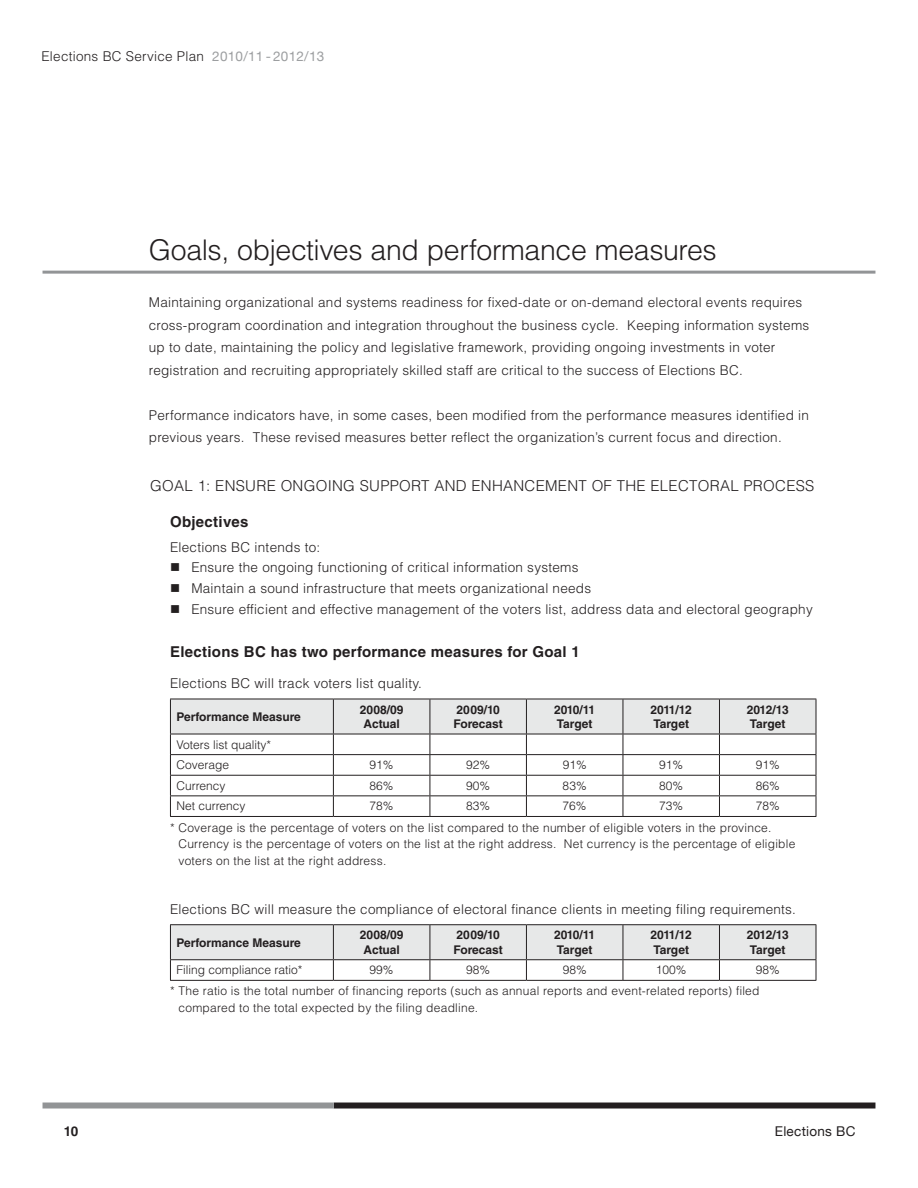
<style>
.page{position:relative;width:918px;height:1188px;background:#fff}
.page>*{position:absolute;margin:0;border:0;box-sizing:border-box;transform-origin:0 0}
.t1{font:300 28.5px "Helvetica LT Std";letter-spacing:-.015em;color:#231f20}
.t2{font:300 15px "Helvetica LT Std";color:#231f20}
.t3{font:700 15px "Helvetica LT Std";letter-spacing:.02em;color:#231f20}
.t4{font:300 13.5px/22.5px "Helvetica LT Std";letter-spacing:.02em;color:#231f20}
.t5{font:13.5px "Helvetica Neue LT";letter-spacing:.02em;color:#231f20}
.t6{font:700 13.5px "Helvetica LT Std";color:#231f20}
.t7{font:300 12px/21.1px "Helvetica LT Std";letter-spacing:.02em;color:#231f20}
.t8{font:700 12px/14.4px "Helvetica LT Std";color:#231f20}
.t9{font:300 12px/20.5px "Helvetica LT Std";color:#231f20}
.s1{font-family:"Helvetica Neue LT";font-weight:400;color:#9c9ea0}
</style>
<div class="page">
<hr style="left:43px;top:271px;width:832px;height:3px;background:#929496">
<div style="left:334px;top:1103px;width:541px;height:6px;background:#231f20"></div>
<div style="left:43px;top:1103px;width:291px;height:6px;background:#929496"></div>
<svg style="left:170px;top:699px;width:647px;height:117px"></svg>
<hr style="left:170px;top:816px;width:163px;height:1px;background:#231f20">
<hr style="left:333px;top:816px;width:97px;height:1px;background:#231f20">
<hr style="left:430px;top:816px;width:96px;height:1px;background:#231f20">
<hr style="left:526px;top:816px;width:97px;height:1px;background:#231f20">
<hr style="left:623px;top:816px;width:96px;height:1px;background:#231f20">
<hr style="left:719px;top:816px;width:97px;height:1px;background:#231f20">
<hr style="left:170px;top:924px;width:163px;height:1px;background:#231f20">
<hr style="left:333px;top:924px;width:97px;height:1px;background:#231f20">
<hr style="left:430px;top:924px;width:96px;height:1px;background:#231f20">
<hr style="left:526px;top:924px;width:97px;height:1px;background:#231f20">
<hr style="left:623px;top:924px;width:96px;height:1px;background:#231f20">
<hr style="left:719px;top:924px;width:97px;height:1px;background:#231f20">
<svg style="left:170px;top:925px;width:647px;height:55px"></svg>
<hr style="left:170px;top:980px;width:163px;height:1px;background:#231f20">
<hr style="left:333px;top:980px;width:97px;height:1px;background:#231f20">
<hr style="left:430px;top:980px;width:96px;height:1px;background:#231f20">
<hr style="left:526px;top:980px;width:97px;height:1px;background:#231f20">
<hr style="left:623px;top:980px;width:96px;height:1px;background:#231f20">
<hr style="left:719px;top:980px;width:97px;height:1px;background:#231f20">
<p class="t4" style="left:41px;top:45px;width:284px">Elections BC Service Plan <span class="s1">2010/11 - 2012/13</span></p>
<h1 class="t1" style="left:149px;top:232px;width:570px">Goals, objectives and performance measures</h1>
<p class="t4" style="left:149px;top:291px;width:662px">Maintaining organizational and systems readiness for fixed-date or on-demand electoral events requires cross-program coordination and integration throughout the business cycle. Keeping information systems up to date, maintaining the policy and legislative framework, providing ongoing investments in voter registration and recruiting appropriately skilled staff are critical to the success of Elections BC.</p>
<p class="t4" style="left:149px;top:404px;width:662px">Performance indicators have, in some cases, been modified from the performance measures identified in previous years. These revised measures better reflect the organization’s current focus and direction.</p>
<p class="t2" style="left:150px;top:477px;width:23px">Goal</p>
<p class="t2" style="left:198px;top:477px;width:95px">1: Ensure ongoing</p>
<p class="t2" style="left:360px;top:477px;width:32px">support</p>
<p class="t2" style="left:434px;top:477px;width:49px">an d enhancement</p>
<p class="t2" style="left:592px;top:477px;width:36px">of the</p>
<p class="t2" style="left:650px;top:477px;width:11px">electoral</p>
<p class="t2" style="left:744px;top:477px;width:11px">process</p>
<p class="t3" style="left:170px;top:512px;width:80px">Objectives</p>
<p class="t4" style="left:191px;top:536px;width:623px;line-height:20.7px;text-indent:-21px">Elections BC intends to:<br>Ensure the ongoing functioning of critical information systems<br>Maintain a sound infrastructure that meets organizational needs<br>Ensure efficient and effective management of the voters list, address data and electoral geography</p>
<p class="t3" style="left:170px;top:643px;width:411px">Elections BC has two performance measures for Goal 1</p>
<p class="t4" style="left:170px;top:672px;width:253px">Elections BC will track voters list quality.</p>
<p class="t8" style="left:176px;top:709px;width:126px">Performance Measure</p>
<p class="t8" style="left:360px;top:702px;width:45px;text-align:center">2008/09<br>Actual</p>
<p class="t8" style="left:453px;top:702px;width:51px">2009/10<br>Forecast</p>
<p class="t8" style="left:554px;top:702px;width:42px">2010/11<br>Target</p>
<p class="t8" style="left:651px;top:702px;width:43px">2011/12<br>Target</p>
<p class="t8" style="left:747px;top:702px;width:43px">2012/13<br>Target</p>
<p class="t9" style="left:176px;top:734px;width:96px">Voters list quality*<br>Coverage</p>
<p class="t7" style="left:370px;top:754px;width:26px">91%</p>
<p class="t7" style="left:466px;top:754px;width:26px">92%</p>
<p class="t7" style="left:563px;top:754px;width:26px">91%</p>
<p class="t7" style="left:659px;top:754px;width:26px">91%</p>
<p class="t7" style="left:756px;top:754px;width:26px">91%</p>
<p class="t9" style="left:176px;top:775px;width:51px">Currency</p>
<p class="t7" style="left:370px;top:775px;width:26px">86%</p>
<p class="t7" style="left:466px;top:775px;width:26px">90%</p>
<p class="t7" style="left:563px;top:775px;width:26px">83%</p>
<p class="t7" style="left:659px;top:775px;width:26px">80%</p>
<p class="t7" style="left:756px;top:775px;width:26px">86%</p>
<p class="t9" style="left:176px;top:796px;width:71px">Net currency</p>
<p class="t7" style="left:370px;top:796px;width:26px">78%</p>
<p class="t7" style="left:466px;top:796px;width:26px">83%</p>
<p class="t7" style="left:563px;top:796px;width:26px">76%</p>
<p class="t7" style="left:659px;top:796px;width:26px">73%</p>
<p class="t7" style="left:170px;top:796px;width:611px;text-indent:586px">78% * Coverage is the percentage of voters on the list compared to the number of eligible voters in the province.</p>
<p class="t7" style="left:178px;top:835px;width:618px;line-height:16.5px">Currency is the percentage of voters on the list at the right address. Net currency is the percentage of eligible voters on the list at the right address.</p>
<p class="t4" style="left:170px;top:898px;width:627px">Elections BC will measure the compliance of electoral finance clients in meeting filing requirements.</p>
<p class="t8" style="left:176px;top:935px;width:126px">Performance Measure</p>
<p class="t8" style="left:360px;top:928px;width:45px;text-align:center">2008/09<br>Actual</p>
<p class="t8" style="left:453px;top:928px;width:51px">2009/10<br>Forecast</p>
<p class="t8" style="left:554px;top:928px;width:42px">2010/11<br>Target</p>
<p class="t8" style="left:651px;top:928px;width:43px">2011/12<br>Target</p>
<p class="t8" style="left:747px;top:928px;width:43px">2012/13<br>Target</p>
<p class="t9" style="left:176px;top:960px;width:128px">Filing compliance ratio*</p>
<p class="t7" style="left:370px;top:959px;width:26px">99%</p>
<p class="t7" style="left:466px;top:959px;width:26px">98%</p>
<p class="t7" style="left:563px;top:959px;width:26px">98%</p>
<p class="t7" style="left:656px;top:959px;width:32px">100%</p>
<p class="t7" style="left:170px;top:959px;width:611px;text-indent:586px">98% * The ratio is the total number of financing reports (such as annual reports and event-related reports) filed</p>
<p class="t7" style="left:179px;top:997px;width:301px">compared to the total expected by the filing deadline.</p>
<p class="t6" style="left:64px;top:1123px;width:16px">10</p>
<p class="t5" style="left:775px;top:1124px;width:82px">Elections BC</p>
</div>
